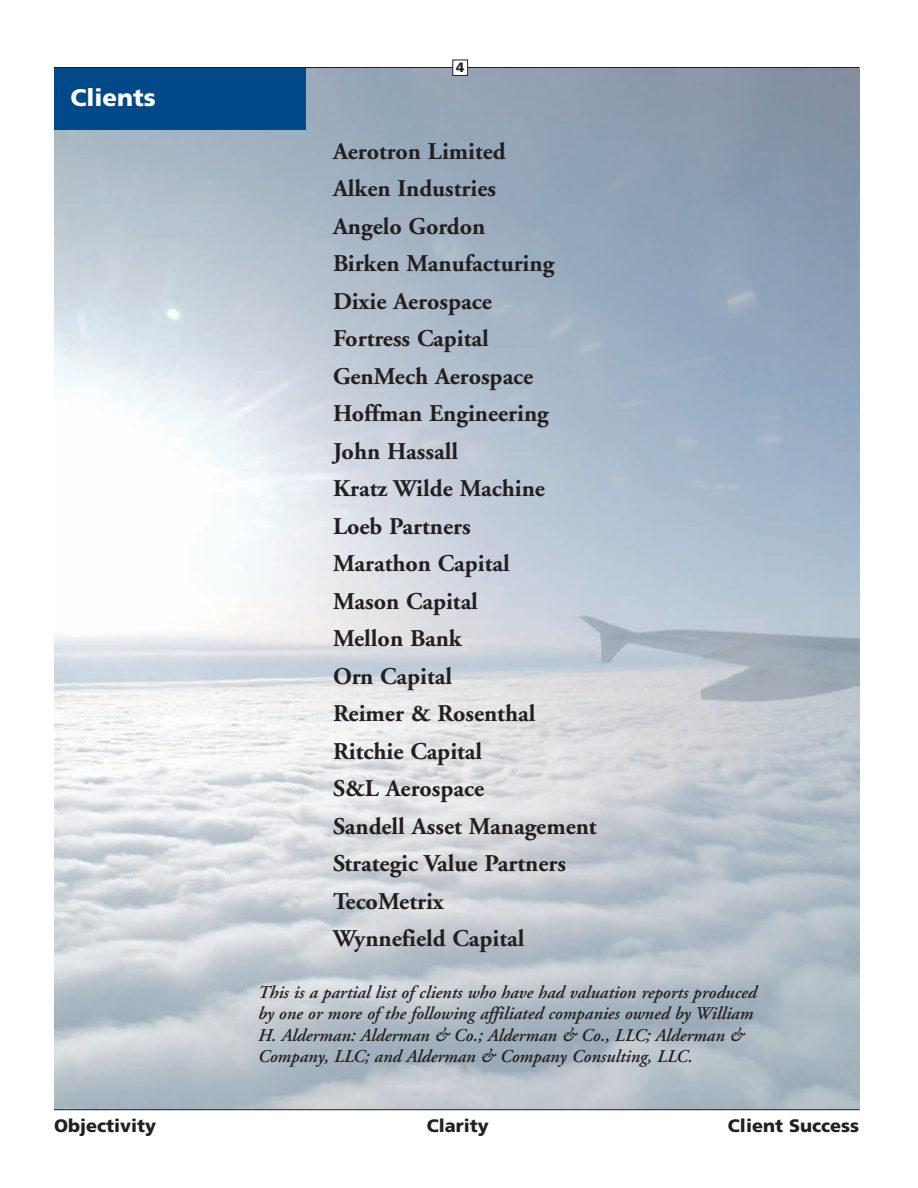
<style>
.page{position:relative;width:918px;height:1188px;background:#fff}
.page>*{position:absolute;margin:0;border:0;box-sizing:border-box;transform-origin:0 0}
.t1{font:700 24px/37.5px "Adobe Garamond";color:#231f20}
.t2{font:900 24px "Frutiger";color:#fff}
.t3{font:italic 600 18px/21.6px "Adobe Garamond";color:#231f20}
.t4{font:900 18px "Frutiger";color:#231f20}
.t5{font:900 13.5px "Frutiger";color:#231f20}
</style>
<div class="page">
<div style="left:54px;top:68px;width:252px;height:62px;background:#004988"></div>
<hr style="left:54px;top:67px;width:806px;height:1px;background:#231f20">
<hr style="left:54px;top:1109px;width:806px;height:1px;background:#231f20">
<div style="left:453px;top:60px;width:15px;height:15px;background:#fff"></div>
<div style="left:452px;top:60px;width:16px;height:16px;border:1px solid #231f20"></div>
<p class="t2" style="left:71px;top:88px;width:87px">Clients</p>
<p class="t5" style="left:456px;top:62px;width:10px">4</p>
<p class="t1" style="left:333px;top:135px;width:265px">Aerotron Limited<br>Alken Industries<br>Angelo Gordon<br>Birken Manufacturing<br>Dixie Aerospace<br>Fortress Capital<br>GenMech Aerospace<br>Hoffman Engineering<br>John Hassall<br>Kratz Wilde Machine<br>Loeb Partners<br>Marathon Capital<br>Mason Capital<br>Mellon Bank<br>Orn Capital<br>Reimer &amp; Rosenthal<br>Ritchie Capital<br>S&amp;L Aerospace<br>Sandell Asset Management<br>Strategic Value Partners<br>TecoMetrix<br>Wynnefield Capital</p>
<p class="t3" style="left:258px;top:983px;width:500px">This is a partial list of clients who have had valuation reports produced by one or more of the following affiliated companies owned by William H. Alderman: Alderman &amp; Co.; Alderman &amp; Co., LLC; Alderman &amp; Company, LLC; and Alderman &amp; Company Consulting, LLC.</p>
<p class="t4" style="left:54px;top:1119px;width:104px">Objectivity</p>
<p class="t4" style="left:427px;top:1119px;width:64px">Clarity</p>
<p class="t4" style="left:728px;top:1119px;width:133px">Client Success</p>
</div>
